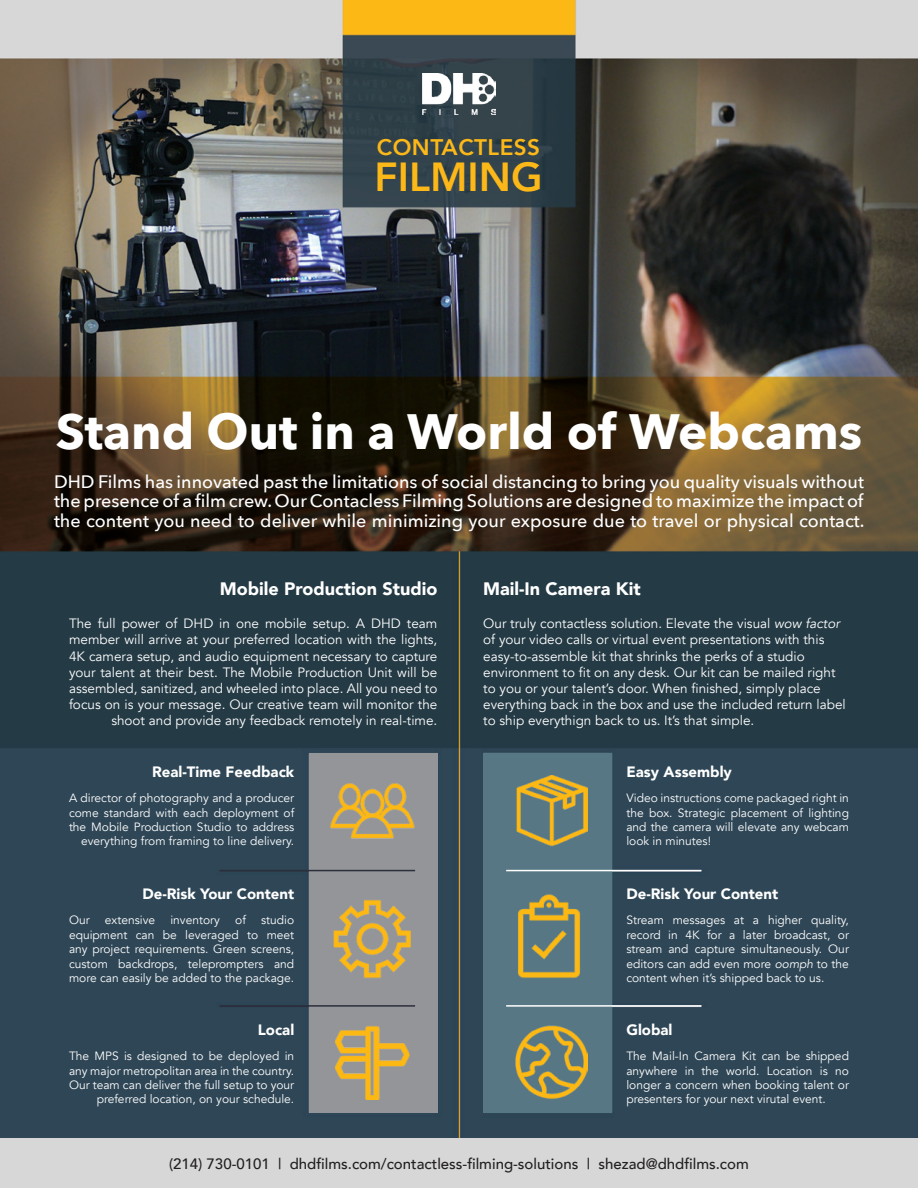
<style>
.page{position:relative;width:918px;height:1188px;background:#fff}
.page>*{position:absolute;margin:0;border:0;box-sizing:border-box;transform-origin:0 0}
.t1{font:700 49.5px "Avenir Next";color:#fff}
.t2{font:800 40.5px "Avenir";color:#fcb818}
.t3{font:800 22.5px "Avenir";letter-spacing:.02em;color:#fcb818}
.t4{font:500 18px "Avenir Next";color:#fff}
.t5{font:900 18px "Avenir";color:#fff}
.t6{font:900 15px "Avenir";color:#fff}
.t7{font:500 15px "Avenir";color:#231f20}
.t8{font:13.5px/16.2px "Avenir";color:#fff}
.t9{font:12px/14.4px "Avenir";color:#fff;text-align:justify}
.s1{font-style:italic}
</style>
<div class="page">
<img style="left:0;top:0;width:918px;height:1139px">
<div style="left:309px;top:753px;width:128px;height:360px;background:#939598"></div>
<div style="left:483px;top:753px;width:128px;height:360px;background:#567783"></div>
<img style="left:330px;top:776px;width:258px;height:324px">
<hr style="left:220px;top:870px;width:195px;height:1px;background:#2c2f3c">
<hr style="left:506px;top:870px;width:195px;height:1px;background:#fff">
<hr style="left:220px;top:1005px;width:195px;height:2px;background:#2c2f3c">
<hr style="left:506px;top:1005px;width:195px;height:2px;background:#fff">
<div style="left:0;top:1139px;width:918px;height:49px;background:#d7d7d7"></div>
<img style="left:423px;top:74px;width:72px;height:40px">
<p class="t3" style="left:377px;top:129px;width:165px">CONTACTLESS</p>
<p class="t2" style="left:375px;top:145px;width:170px">FILMING</p>
<p class="t1" style="left:56px;top:389px;width:808px">Stand Out in a World of Webcams</p>
<p class="t4" style="left:54px;top:466px;width:812px">DHD Films has innovated past the limitations of social distancing to bring you quality visuals without</p>
<p class="t4" style="left:54px;top:486px;width:811px">the presence of a film crew. Our Contacless Filming Solutions are designed to maximize the impact of</p>
<p class="t4" style="left:54px;top:505px;width:812px">the content you need to deliver while minimizing your exposure due to travel or physical contact.</p>
<p class="t5" style="left:220px;top:573px;width:219px">Mobile Production Studio</p>
<p class="t5" style="left:483px;top:573px;width:159px">Mail-In Camera Kit</p>
<p class="t8" style="left:483px;top:616px;width:364px">Our truly contactless solution. Elevate the visual <span class="s1">wow factor </span>of your video calls or virtual event presentations with this easy-to-assemble kit that shrinks the perks of a studio environment to fit on any desk. Our kit can be mailed right to you or your talent’s door. When finished, simply place everything back in the box and use the included return label to ship everythign back to us. It’s that simple.</p>
<p class="t6" style="left:626px;top:759px;width:107px">Easy Assembly</p>
<p class="t9" style="left:626px;top:791px;width:224px">Video instructions come packaged right in the box. Strategic placement of lighting and the camera will elevate any webcam look in minutes!</p>
<p class="t8" style="left:69px;top:616px;width:370px;text-align:right">The full power of DHD in one mobile setup. A DHD team member will arrive at your preferred location with the lights, 4K camera setup, and audio equipment necessary to capture your talent at their best. The Mobile Production Unit will be assembled, sanitized, and wheeled into place. All you need to focus on is your message. Our creative team will monitor the shoot and provide any feedback remotely in real-time.</p>
<p class="t6" style="left:152px;top:759px;width:143px">Real-Time Feedback</p>
<p class="t9" style="left:69px;top:791px;width:227px;text-align:right">A director of photography and a producer come standard with each deployment of the Mobile Production Studio to address everything from framing to line delivery.</p>
<p class="t6" style="left:142px;top:881px;width:153px">De-Risk Your Content</p>
<p class="t9" style="left:69px;top:913px;width:22px">Our</p>
<p class="t9" style="left:105px;top:913px;width:52px">extensive</p>
<p class="t9" style="left:170px;top:913px;width:51px">inventory</p>
<p class="t9" style="left:235px;top:913px;width:12px">of</p>
<p class="t6" style="left:626px;top:881px;width:153px">De-Risk Your Content</p>
<p class="t9" style="left:626px;top:913px;width:224px">Stream messages at a higher quality, record in 4K for a later broadcast, or stream and capture simultaneously. Our editors can add even more <span class="s1">oomph</span> to the content when it’s shipped back to us.</p>
<p class="t6" style="left:626px;top:1017px;width:48px">Global</p>
<p class="t9" style="left:626px;top:1049px;width:224px">The Mail-In Camera Kit can be shipped anywhere in the world. Location is no longer a concern when booking talent or presenters for your next virutal event.</p>
<p class="t9" style="left:69px;top:913px;width:227px;text-indent:192px">studio equipment can be leveraged to meet any project requirements. Green screens, custom backdrops, teleprompters and more can easily be added to the package.</p>
<p class="t6" style="left:258px;top:1017px;width:38px">Local</p>
<p class="t9" style="left:69px;top:1049px;width:227px;text-align:right">The MPS is designed to be deployed in any major metropolitan area in the country.<br>Our team can deliver the full setup to your preferred location, on your schedule.</p>
<p class="t7" style="left:169px;top:1150px;width:581px">(214) 730-0101 | dhdfilms.com/contactless-filming-solutions | shezad@dhdfilms.com</p>
</div>
